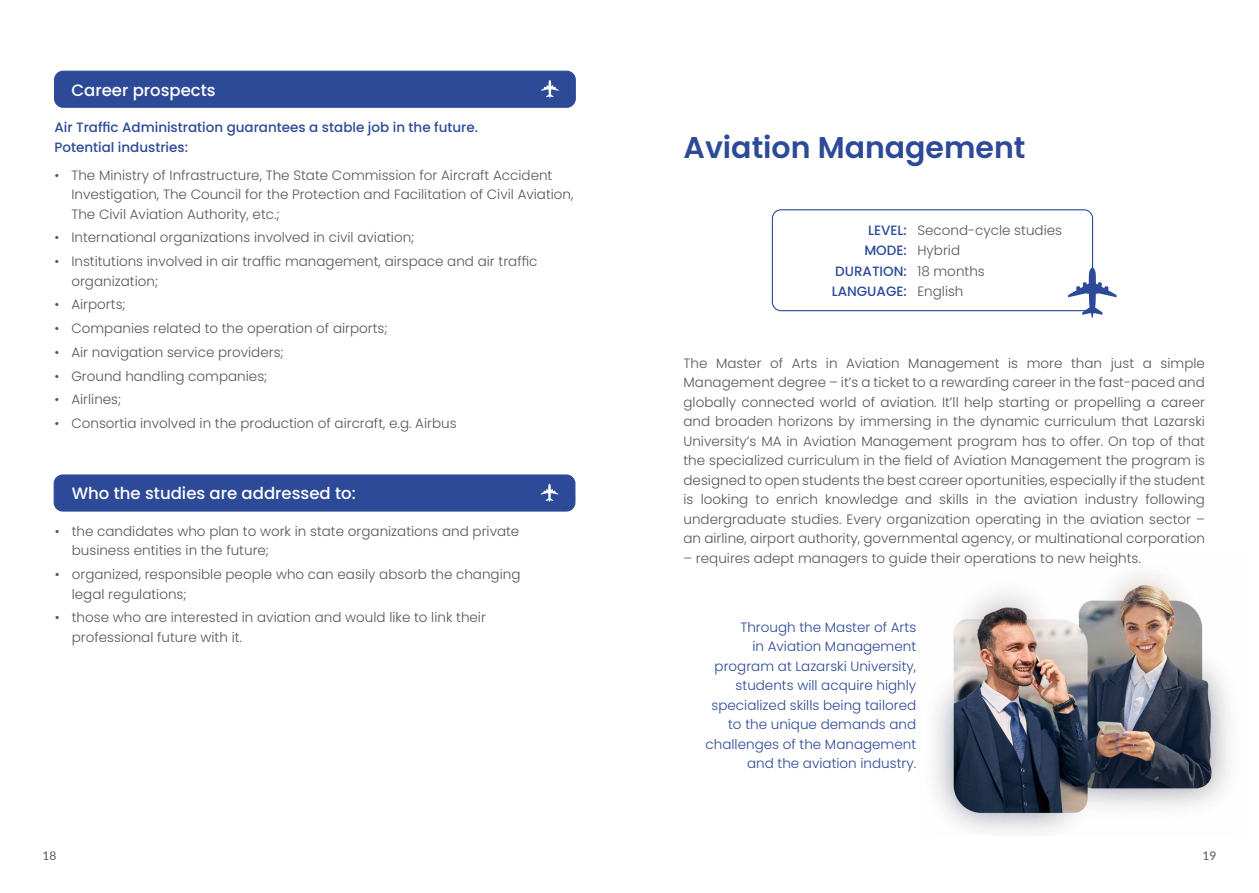
<style>
.page{position:relative;width:1259px;height:893px;background:#fff}
.page>*{position:absolute;margin:0;border:0;box-sizing:border-box;transform-origin:0 0}
.t1{font:600 30px "Poppins";color:#2c4a98}
.t2{font:500 16.5px "Poppins";color:#fff}
.t3{font:300 13.5px/19.5px "Poppins";color:#575756}
.t4{font:300 13.5px/19.5px "Poppins";color:#2c4a98;text-align:right}
.t5{font:500 13.5px/20.4px "Poppins";color:#2c4a98}
.t6{font:12px "Lato";color:#575756}
</style>
<div class="page">
<div style="left:54px;top:475px;width:521px;height:36px;background:#2c4a98;border-radius:9px"></div>
<div style="left:54px;top:474px;width:521px;height:38px;border:1px solid #2c4a98;border-radius:9px"></div>
<svg style="left:540px;top:484px;width:18px;height:18px"></svg>
<img style="left:934px;top:573px;width:296px;height:260px">
<div style="left:55px;top:71px;width:520px;height:36px;background:#2c4a98;border-radius:9px"></div>
<div style="left:54px;top:71px;width:522px;height:37px;border:1px solid #2c4a98;border-radius:9px"></div>
<svg style="left:541px;top:80px;width:18px;height:18px"></svg>
<div style="left:772px;top:209px;width:321px;height:102px;border:1px solid #2c4a98;border-radius:9px"></div>
<svg style="left:1068px;top:267px;width:48px;height:51px"></svg>
<p class="t2" style="left:71px;top:80px;width:146px">Career prospects</p>
<p class="t5" style="left:54px;top:118px;width:425px;line-height:19.5px">Air Traffic Administration guarantees a stable job in the future.<br>Potential industries:</p>
<p class="t3" style="left:71px;top:165px;width:503px;text-indent:-17px">• The Ministry of Infrastructure, The State Commission for Aircraft Accident<br>Investigation, The Council for the Protection and Facilitation of Civil Aviation,<br>The Civil Aviation Authority, etc.;</p>
<p class="t3" style="left:54px;top:228px;width:361px">• International organizations involved in civil aviation;</p>
<p class="t3" style="left:71px;top:252px;width:467px;text-indent:-17px">• Institutions involved in air traffic management, airspace and air traffic organization;</p>
<p class="t3" style="left:54px;top:295px;width:73px">• Airports;</p>
<p class="t3" style="left:54px;top:319px;width:335px">• Companies related to the operation of airports;</p>
<p class="t3" style="left:54px;top:342px;width:231px">• Air navigation service providers;</p>
<p class="t3" style="left:54px;top:366px;width:214px">• Ground handling companies;</p>
<p class="t3" style="left:54px;top:390px;width:68px">• Airlines;</p>
<p class="t3" style="left:54px;top:414px;width:404px">• Consortia involved in the production of aircraft, e.g. Airbus</p>
<p class="t2" style="left:72px;top:484px;width:285px">Who the studies are addressed to:</p>
<p class="t3" style="left:72px;top:521px;width:449px;text-indent:-17px">• the candidates who plan to work in state organizations and private business entities in the future;</p>
<p class="t3" style="left:72px;top:565px;width:450px;text-indent:-17px">• organized, responsible people who can easily absorb the changing legal regulations;</p>
<p class="t3" style="left:72px;top:608px;width:416px;text-indent:-17px">• those who are interested in aviation and would like to link their professional future with it.</p>
<h1 class="t1" style="left:683px;top:130px;width:343px">Aviation Management</h1>
<p class="t5" style="left:831px;top:220px;width:77px;text-align:right">LEVEL:<br>MODE:<br>DURATION:<br>LANGUAGE:</p>
<p class="t3" style="left:917px;top:220px;width:146px;line-height:20.4px">Second-cycle studies<br>Hybrid<br>18 months<br>English</p>
<p class="t3" style="left:683px;top:353px;width:523px;text-align:justify">The Master of Arts in Aviation Management is more than just a simple Management degree – it’s a ticket to a rewarding career in the fast-paced and globally connected world of aviation. It’ll help starting or propelling a career and broaden horizons by immersing in the dynamic curriculum that Lazarski University’s MA in Aviation Management program has to offer. On top of that the specialized curriculum in the field of Aviation Management the program is designed to open students the best career oportunities, especially if the student is looking to enrich knowledge and skills in the aviation industry following undergraduate studies. Every organization operating in the aviation sector – an airline, airport authority, governmental agency, or multinational corporation</p>
<p class="t3" style="left:683px;top:548px;width:459px">– requires adept managers to guide their operations to new heights.</p>
<p class="t4" style="left:705px;top:617px;width:212px">Through the Master of Arts<br>in Aviation Management program at Lazarski University, students will acquire highly specialized skills being tailored to the unique demands and challenges of the Management and the aviation industry.</p>
<p class="t6" style="left:43px;top:847px;width:16px">18</p>
<p class="t6" style="left:1202px;top:847px;width:16px">19</p>
</div>
